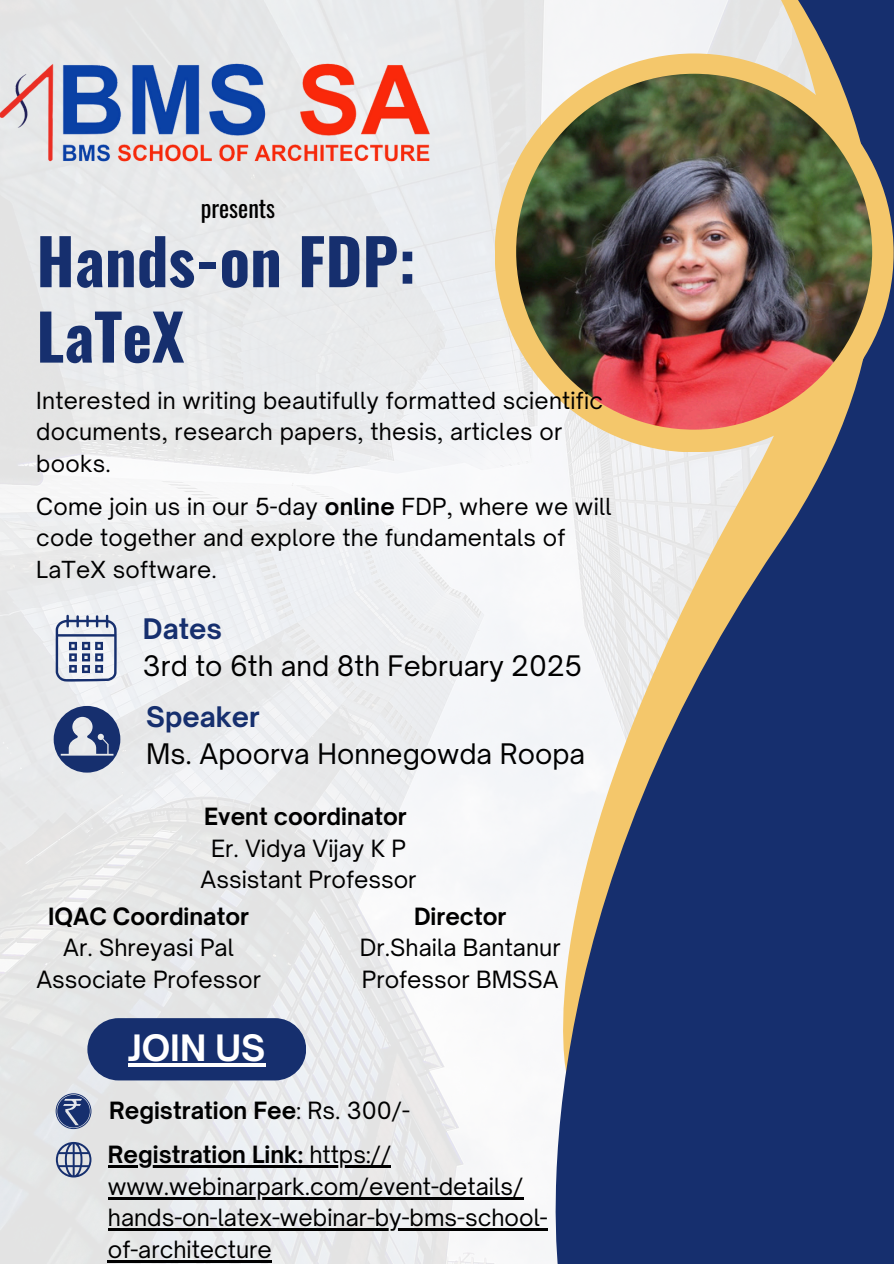
<style>
.page{position:relative;width:894px;height:1264px;background:#fff}
.page>*{position:absolute;margin:0;border:0;box-sizing:border-box;transform-origin:0 0}
.t1{font:700 63px/75.3px "Oswald";color:#162f6e}
.t2{font:700 34.8px "Open Sauce One";color:#fff}
.t3{font:27.15px/37.2px "Open Sauce One";color:#000}
.t4{font:700 27.15px "Open Sauce One";color:#162f6e}
.t5{font:24px "Oswald";color:#000}
.t6{font:22.8px/31.5px "Open Sauce One";color:#000}
.t7{font:700 22.8px "Open Sauce One";color:#000}
.t8{font:22.5px/31.5px "Open Sauce One";letter-spacing:.01em;color:#000}
.s1{font-weight:700}
.s2{font-weight:700;color:#162f6e}
.s3{font-weight:400}
</style>
<div class="page">
<img style="left:0;top:0;width:505px;height:1263px">
<svg style="left:505px;top:0;width:388px;height:1263px;fill:#162f6e"></svg>
<div style="left:494px;top:53px;width:399px;height:399px;background:#f4c76b;border-radius:50%"></div>
<img style="left:516px;top:74px;width:355px;height:355px;border-radius:50%">
<svg style="left:56px;top:615px;width:60px;height:66px"></svg>
<svg style="left:54px;top:706px;width:66px;height:66px;background:#6a7aa0"></svg>
<div style="left:87px;top:1018px;width:219px;height:62px;background:#162f6e;border-radius:31px"></div>
<svg style="left:56px;top:1093px;width:35px;height:36px"></svg>
<svg style="left:56px;top:1141px;width:35px;height:36px"></svg>
<img style="left:0;top:2px;width:494px;height:212px">
<hr style="left:108px;top:1165px;width:201px;height:2px;background:#000">
<hr style="left:309px;top:1165px;width:82px;height:2px;background:#000">
<hr style="left:108px;top:1196px;width:415px;height:3px;background:#000">
<hr style="left:108px;top:1228px;width:439px;height:2px;background:#000">
<hr style="left:108px;top:1259px;width:164px;height:3px;background:#000">
<hr style="left:128px;top:1063px;width:137px;height:3px;background:#fff">
<h3 class="t5" style="left:201px;top:189px;width:76px">presents</h3>
<p class="t1" style="left:36px;top:221px;width:381px">Hands-on FDP:<br>LaTeX</p>
<p class="t8" style="left:36px;top:384px;width:568px">Interested in writing beautifully formatted scientific documents, research papers, thesis, articles or books.</p>
<h4 class="t8" style="left:36px;top:490px;width:576px">Come join us in our 5-day <span class="s1">online</span> FDP, where we will code together and explore the fundamentals of<br>LaTeX software.</h4>
<p class="t4" style="left:143px;top:611px;width:81px">Dates</p>
<p class="t3" style="left:143px;top:647px;width:440px">3rd to 6th and 8th February 2025</p>
<p class="t3" style="left:146px;top:698px;width:440px"><span class="s2">Speaker<br></span>Ms. Apoorva Honnegowda Roopa</p>
<p class="t7" style="left:204px;top:802px;width:204px">Event coordinator</p>
<p class="t6" style="left:211px;top:832px;width:196px">Er. Vidya Vijay K P</p>
<p class="t6" style="left:200px;top:863px;width:217px">Assistant Professor</p>
<p class="t7" style="left:48px;top:901px;width:202px">IQAC Coordinator</p>
<p class="t6" style="left:63px;top:931px;width:172px">Ar. Shreyasi Pal</p>
<p class="t6" style="left:36px;top:963px;width:226px">Associate Professor</p>
<p class="t7" style="left:414px;top:901px;width:94px">Director</p>
<h2 class="t6" style="left:360px;top:931px;width:202px">Dr.Shaila Bantanur</h2>
<p class="t6" style="left:362px;top:963px;width:198px">Professor BMSSA</p>
<h4 class="t2" style="left:128px;top:1026px;width:139px">JOIN US</h4>
<p class="t7" style="left:109px;top:1096px;width:302px">Registration Fee<span class="s3">: Rs. 300/-</span></p>
<p class="t7" style="left:108px;top:1140px;width:285px">Registration Link: <span class="s3">https://</span></p>
<h1 class="t6" style="left:108px;top:1170px;width:417px">www.webinarpark.com/event-details/</h1>
<p class="t6" style="left:108px;top:1201px;width:441px">hands-on-latex-webinar-by-bms-school&shy;of-architecture</p>
</div>
